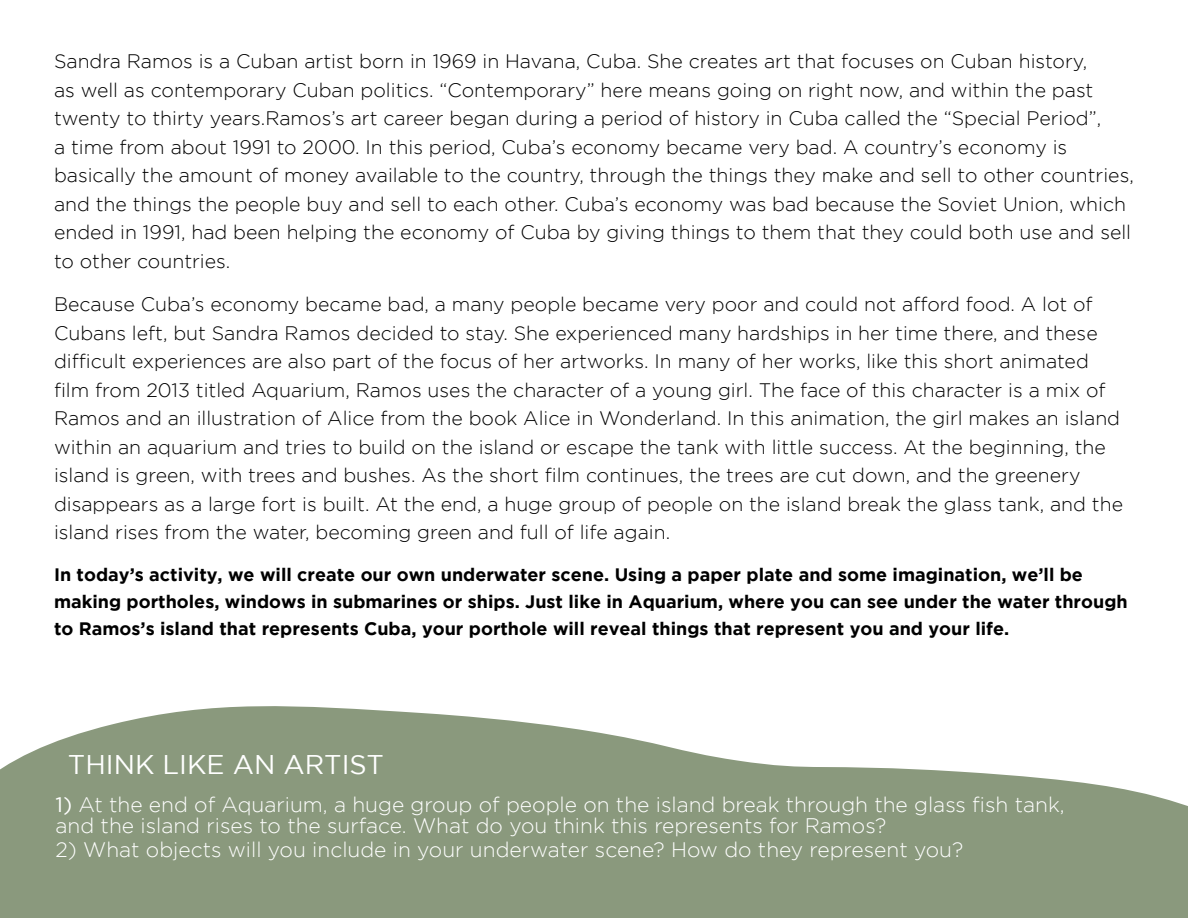
<style>
.page{position:relative;width:1188px;height:918px;background:#fff}
.page>*{position:absolute;margin:0;border:0;box-sizing:border-box;transform-origin:0 0}
.t1{font:27px "Gotham";color:#fff}
.t2{font:300 21px/21px "Gotham";color:#fff}
.t3{font:300 19.5px/28.5px "Gotham";color:#000}
.t4{font:700 18px/27px "Gotham";color:#000}
.s1{font-weight:400}
</style>
<div class="page">
<svg style="left:0;top:706px;width:1188px;height:212px;fill:#8a997d"></svg>
<p class="t3" style="left:54px;top:47px;width:1081px">Sandra Ramos is a Cuban artist born in 1969 in Havana, Cuba. She creates art that focuses on Cuban history,<br>as well as contemporary Cuban politics. “Contemporary” here means going on right now, and within the past twenty to thirty years.Ramos’s art career began during a period of history in Cuba called the “Special Period”,<br>a time from about 1991 to 2000. In this period, Cuba’s economy became very bad. A country’s economy is basically the amount of money available to the country, through the things they make and sell to other countries, and the things the people buy and sell to each other. Cuba’s economy was bad because the Soviet Union, which ended in 1991, had been helping the economy of Cuba by giving things to them that they could both use and sell to other countries.</p>
<p class="t3" style="left:54px;top:290px;width:1071px">Because Cuba’s economy became bad, a many people became very poor and could not afford food. A lot of Cubans left, but Sandra Ramos decided to stay. She experienced many hardships in her time there, and these difficult experiences are also part of the focus of her artworks. In many of her works, like this short animated film from 2013 titled Aquarium, Ramos uses the character of a young girl. The face of this character is a mix of Ramos and an illustration of Alice from the book Alice in Wonderland. In this animation, the girl makes an island within an aquarium and tries to build on the island or escape the tank with little success. At the beginning, the island is green, with trees and bushes. As the short film continues, the trees are cut down, and the greenery disappears as a large fort is built. At the end, a huge group of people on the island break the glass tank, and the island rises from the water, becoming green and full of life again.</p>
<p class="t4" style="left:54px;top:561px;width:1075px">In today’s activity, we will create our own underwater scene. Using a paper plate and some imagination, we’ll be making portholes, windows in submarines or ships. Just like in Aquarium, where you can see under the water through to Ramos’s island that represents Cuba, your porthole will reveal things that represent you and your life.</p>
<h1 class="t1" style="left:68px;top:750px;width:318px">THINK LIKE AN ARTIST</h1>
<p class="t2" style="left:56px;top:794px;width:1011px"><span class="s1">1)</span> At the end of Aquarium, a huge group of people on the island break through the glass fish tank, and the island rises to the surface. What do you think this represents for Ramos?</p>
<p class="t2" style="left:56px;top:839px;width:909px">2) What objects will you include in your underwater scene? How do they represent you?</p>
</div>
